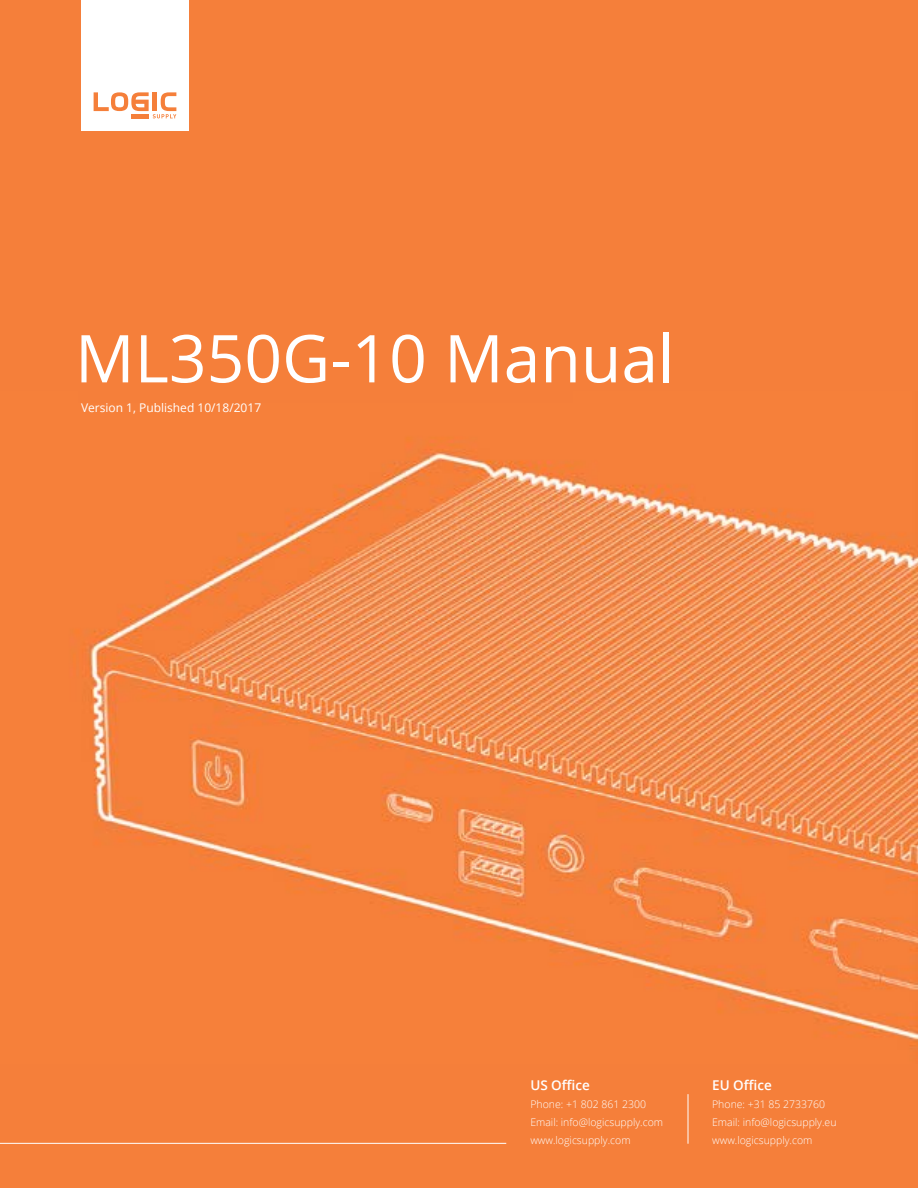
<style>
.page{position:relative;width:918px;height:1188px;background:#f57f3a}
.page>*{position:absolute;margin:0;border:0;box-sizing:border-box;transform-origin:0 0}
.t1{font:67.5px "Open Sans";color:#fff}
.t2{font:66px "Open Sans";color:#fff}
.t3{font:600 13.5px "Open Sans";color:#fff}
.t4{font:12px "Open Sans";color:#fff}
.t5{font:300 10.5px/18px "Open Sans";color:#fff}
</style>
<div class="page">
<img style="left:88px;top:439px;width:830px;height:610px">
<div style="left:81px;top:0;width:108px;height:131px;background:#fff"></div>
<svg style="left:94px;top:92px;width:82px;height:26px"></svg>
<hr style="left:153px;top:92px;width:4px;height:19px;background:#f57f3a">
<hr style="left:0;top:1143px;width:506px;height:1px;background:#fff">
<hr style="left:688px;top:1094px;width:1px;height:50px;background:#fff">
<h2 class="t2" style="left:75px;top:313px;width:601px">ML350G-10 Manual</h2>
<h1 class="t1" style="left:75px;top:316px;width:467px">ML350 Manual</h1>
<p class="t4" style="left:81px;top:400px;width:182px">Version 1, Published 10/18/2017</p>
<p class="t3" style="left:530px;top:1076px;width:61px">US Office</p>
<p class="t5" style="left:530px;top:1095px;width:134px">Phone: +1 802 861 2300<br>Email: info@logicsupply.com www.logicsupply.com</p>
<p class="t3" style="left:712px;top:1076px;width:61px">EU Office</p>
<p class="t5" style="left:712px;top:1095px;width:126px">Phone: +31 85 2733760<br>Email: info@logicsupply.eu www.logicsupply.com</p>
</div>
